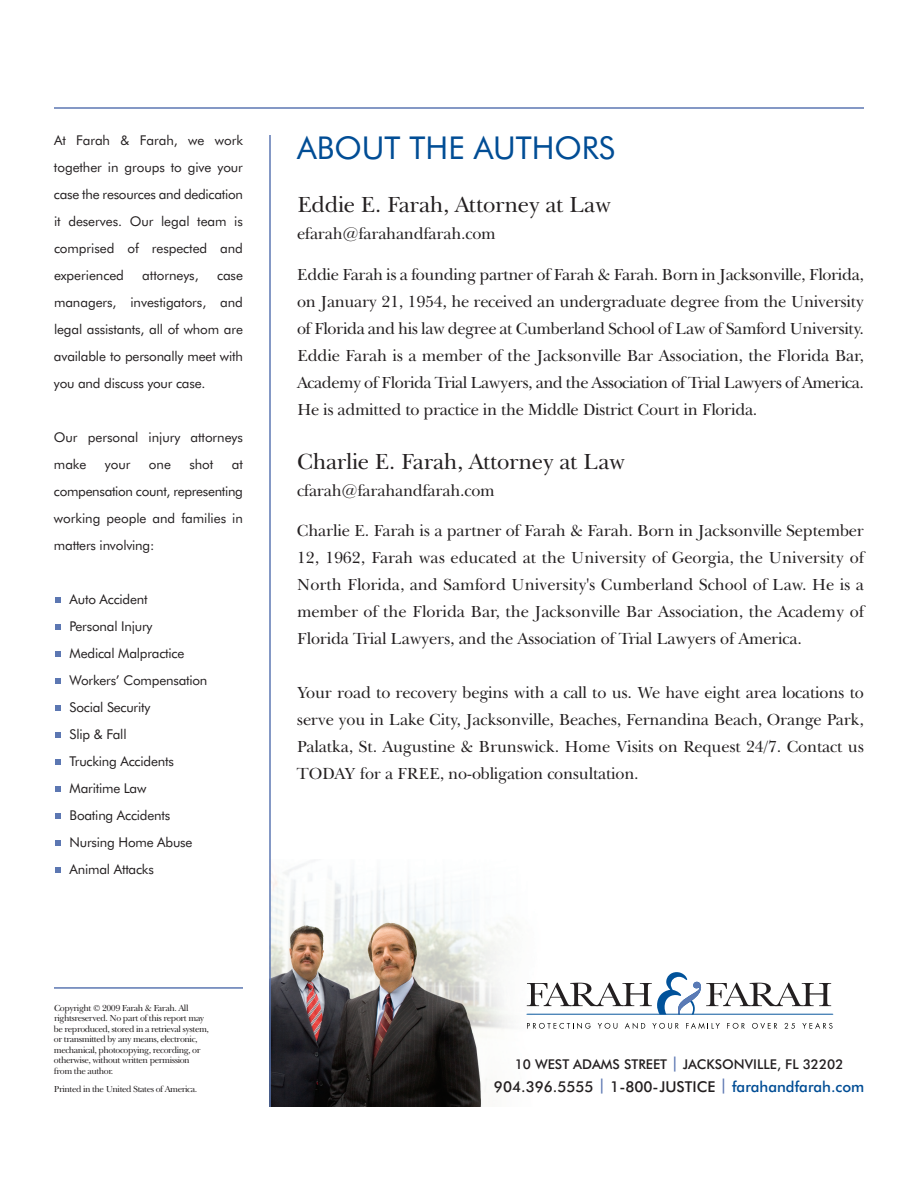
<style>
.page{position:relative;width:918px;height:1188px;background:#fff}
.page>*{position:absolute;margin:0;border:0;box-sizing:border-box;transform-origin:0 0}
.t1{font:31.5px "Futura BT";color:#014d95}
.t2{font:22.5px "Baskerville BT";letter-spacing:-.015em;color:#231f20}
.t3{font:16.5px/27px "Baskerville BT";letter-spacing:-.015em;color:#231f20;text-align:justify}
.t4{font:500 15px "Futura BT";color:#231f20}
.t5{font:13.5px/27px "Futura BT";letter-spacing:-.015em;color:#231f20;text-align:justify}
.t6{font:500 13.5px "Futura BT";color:#231f20}
.t7{font:9px/10.5px "Baskerville BT";letter-spacing:-.05em;color:#231f20}
.s1{font-size:15px;color:#5c77b2}
.s2{color:#5c77b2}
.s3{color:#014d95}
</style>
<div class="page">
<img style="left:271px;top:860px;width:271px;height:247px">
<hr style="left:269px;top:135px;width:2px;height:972px;background:#5c77b2">
<hr style="left:54px;top:107px;width:810px;height:2px;background:#5c77b2">
<svg style="left:56px;top:597px;width:5px;height:6px"></svg>
<svg style="left:56px;top:624px;width:5px;height:6px"></svg>
<svg style="left:56px;top:651px;width:5px;height:6px"></svg>
<svg style="left:56px;top:678px;width:5px;height:6px"></svg>
<svg style="left:56px;top:705px;width:5px;height:6px"></svg>
<svg style="left:56px;top:732px;width:5px;height:6px"></svg>
<svg style="left:56px;top:759px;width:5px;height:6px"></svg>
<svg style="left:56px;top:786px;width:5px;height:6px"></svg>
<svg style="left:56px;top:813px;width:5px;height:6px"></svg>
<svg style="left:56px;top:840px;width:5px;height:6px"></svg>
<svg style="left:56px;top:867px;width:5px;height:6px"></svg>
<hr style="left:54px;top:987px;width:189px;height:2px;background:#5c77b2">
<svg style="left:527px;top:1023px;width:64px;height:6px"></svg>
<svg style="left:598px;top:1023px;width:19px;height:6px"></svg>
<svg style="left:625px;top:1023px;width:20px;height:6px"></svg>
<svg style="left:652px;top:1023px;width:27px;height:6px"></svg>
<svg style="left:686px;top:1023px;width:34px;height:6px"></svg>
<svg style="left:727px;top:1023px;width:18px;height:6px"></svg>
<svg style="left:752px;top:1023px;width:25px;height:6px"></svg>
<svg style="left:784px;top:1023px;width:11px;height:6px"></svg>
<svg style="left:802px;top:1023px;width:31px;height:6px"></svg>
<svg style="left:526px;top:972px;width:307px;height:43px"></svg>
<p class="t5" style="left:54px;top:128px;width:191px">At Farah &amp; Farah, we work together in groups to give your case the resources and dedication it deserves. Our legal team is comprised of respected and experienced</p>
<p class="t5" style="left:142px;top:263px;width:58px">attorneys,</p>
<p class="t5" style="left:54px;top:263px;width:191px;text-indent:163px">case managers, investigators, and legal assistants, all of whom are available to personally meet with you and discuss your case.</p>
<p class="t5" style="left:54px;top:425px;width:191px">Our personal injury attorneys make</p>
<p class="t5" style="left:105px;top:452px;width:27px">your</p>
<p class="t5" style="left:149px;top:452px;width:24px">one</p>
<p class="t5" style="left:189px;top:452px;width:25px">shot</p>
<p class="t5" style="left:54px;top:452px;width:191px;text-indent:178px">at compensation count, representing working people and families in matters involving:</p>
<p class="t5" style="left:70px;top:587px;width:139px;text-align:left">Auto Accident<br>Personal Injury<br>Medical Malpractice<br>Workers’ Compensation<br>Social Security<br>Slip &amp; Fall<br>Trucking Accidents<br>Maritime Law<br>Boating Accidents<br>Nursing Home Abuse<br>Animal Attacks</p>
<p class="t7" style="left:54px;top:1004px;width:157px">Copyright © 2009 Farah &amp; Farah. All rightsreserved. No part of this report may be reproduced, stored in a retrieval system, or transmitted by any means, electronic, mechanical, photocopying, recording, or otherwise, without written permission from the author.</p>
<p class="t7" style="left:54px;top:1085px;width:145px">Printed in the United States of America.</p>
<h1 class="t1" style="left:297px;top:135px;width:319px">ABOUT THE AUTHORS</h1>
<h2 class="t2" style="left:297px;top:196px;width:316px">Eddie E. Farah, Attorney at Law</h2>
<p class="t3" style="left:297px;top:222px;width:200px">efarah@farahandfarah.com</p>
<p class="t3" style="left:297px;top:263px;width:569px">Eddie Farah is a founding partner of Farah &amp; Farah. Born in Jacksonville, Florida, on January 21, 1954, he received an undergraduate degree from the University of Florida and his law degree at Cumberland School of Law of Samford University.<br>Eddie Farah is a member of the Jacksonville Bar Association, the Florida Bar, Academy of Florida Trial Lawyers, and the Association of Trial Lawyers of America.<br>He is admitted to practice in the Middle District Court in Florida.</p>
<h2 class="t2" style="left:297px;top:453px;width:330px">Charlie E. Farah, Attorney at Law</h2>
<p class="t3" style="left:297px;top:479px;width:199px">cfarah@farahandfarah.com</p>
<p class="t3" style="left:297px;top:519px;width:569px">Charlie E. Farah is a partner of Farah &amp; Farah. Born in Jacksonville September 12, 1962, Farah was educated at the University of Georgia, the University of North Florida, and Samford University's Cumberland School of Law. He is a member of the Florida Bar, the Jacksonville Bar Association, the Academy of Florida Trial Lawyers, and the Association of Trial Lawyers of America.</p>
<p class="t3" style="left:297px;top:681px;width:569px">Your road to recovery begins with a call to us. We have eight area locations to serve you in Lake City, Jacksonville, Beaches, Fernandina Beach, Orange Park, Palatka, St. Augustine &amp; Brunswick. Home Visits on Request 24/7. Contact us TODAY for a FREE, no-obligation consultation.</p>
<p class="t6" style="left:515px;top:1059px;width:330px">10 WEST ADAMS STREET <span class="s1">|</span> JACKSONVILLE, FL 32202</p>
<p class="t4" style="left:494px;top:1080px;width:372px">904.396.5555 <span class="s2">|</span> 1-800-JUSTICE <span class="s2">|</span> <span class="s3">farahandfarah.com</span></p>
</div>
